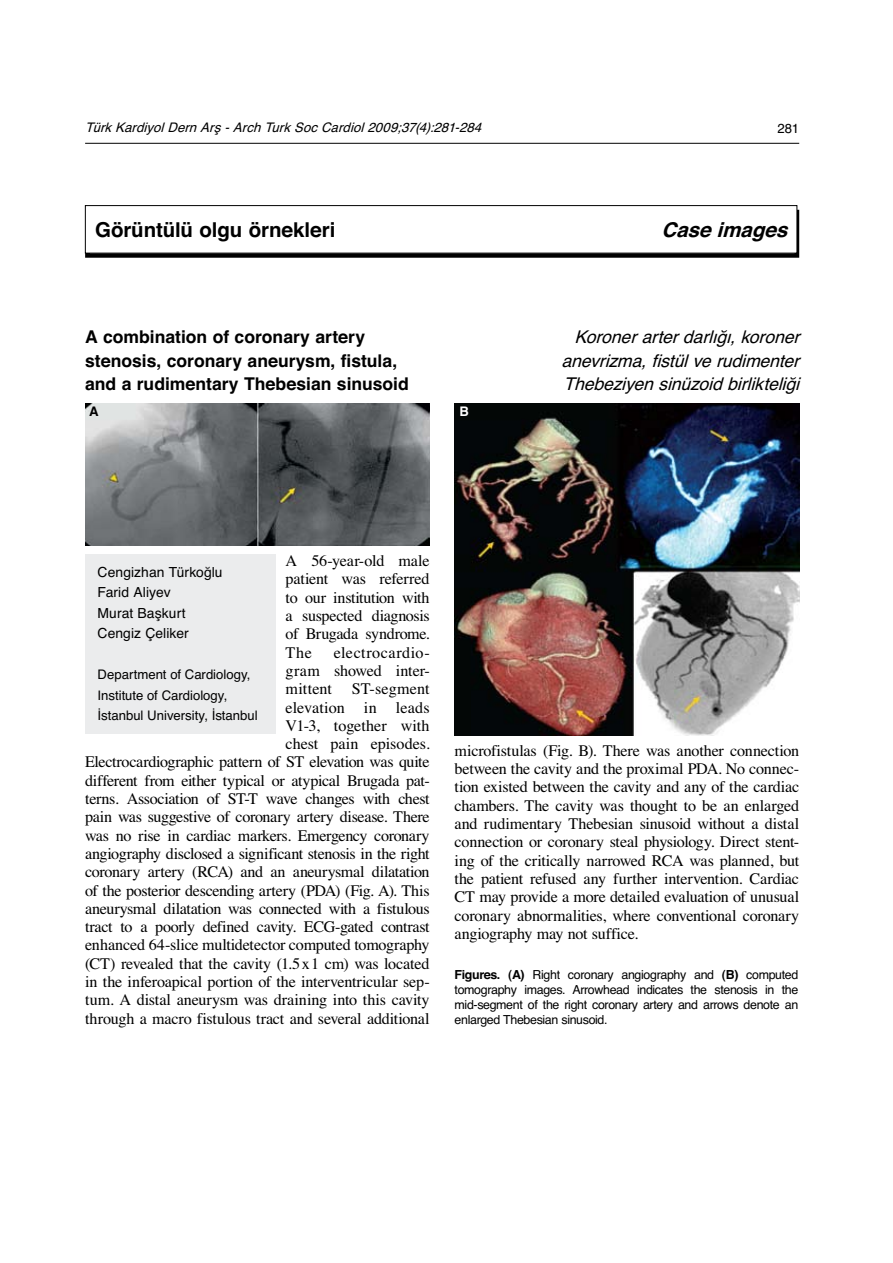
<style>
.page{position:relative;width:893px;height:1263px;background:#fff}
.page>*{position:absolute;margin:0;border:0;box-sizing:border-box;transform-origin:0 0}
.t1{font:700 20.55px "Helvetica";letter-spacing:-.005em;color:#000}
.t2{font:italic 700 20.55px "Helvetica";color:#000}
.t3{font:700 17.55px/23.4px "Helvetica";color:#000}
.t4{font:italic 17.55px/23.4px "Helvetica";letter-spacing:-.02em;color:#000;text-align:justify}
.t5{font:16.05px/18.3px "Times";letter-spacing:-.015em;color:#000;text-align:justify}
.t6{font:13.95px/20.5px "Helvetica";letter-spacing:.005em;color:#000}
.t7{font:13.2px/20.5px "Helvetica";color:#000}
.t8{font:italic 13.2px "Helvetica";color:#000}
.t9{font:700 13.2px "Helvetica";color:#000}
.t10{font:700 13.2px "Helvetica";color:#fff}
.t11{font:12.45px/15px "Helvetica";letter-spacing:-.03em;color:#000;text-align:justify}
.s1{font-weight:700}
</style>
<div class="page">
<hr style="left:85px;top:143px;width:714px;height:1px;background:#000">
<div style="left:85px;top:210px;width:714px;height:48px;border:4px solid #000"></div>
<div style="left:85px;top:206px;width:712px;height:47px;background:#fff"></div>
<div style="left:85px;top:205px;width:712px;height:48px;border:1px solid #000"></div>
<img style="left:85px;top:403px;width:345px;height:143px">
<img style="left:455px;top:403px;width:344px;height:333px">
<div style="left:85px;top:554px;width:190px;height:179px;background:#ebeced"></div>
<p class="t8" style="left:85px;top:123px;width:401px">Türk KardiyolDern Arş -Arch Turk Soc Cardiol2009;37(4):281-284</p>
<p class="t7" style="left:777px;top:119px;width:23px">281</p>
<p class="t1" style="left:95px;top:222px;width:242px">Görüntülü olgu örnekleri</p>
<p class="t2" style="left:661px;top:222px;width:132px">Case images</p>
<p class="t3" style="left:85px;top:327px;width:325px">A combination of coronary artery stenosis, coronary aneurysm, fistula, and a rudimentary Thebesian sinusoid</p>
<p class="t9" style="left:89px;top:407px;width:11px">A</p>
<p class="t10" style="left:459px;top:407px;width:11px">B</p>
<p class="t4" style="left:561px;top:327px;width:244px;text-indent:13px">Koronerarterdarlığı,koroner anevrizma,fistülve rudimenter Thebeziyen sinüzoid birlikteliği</p>
<p class="t5" style="left:286px;top:553px;width:146px">A 56-year-old male patient was referred to our institution with a suspected diagnosis of Brugada syndrome.<br>The</p>
<p class="t6" style="left:98px;top:563px;width:127px">Cengizhan Türkoğlu<br>Farid Aliyev<br>Murat Başkurt<br>Cengiz Çeliker</p>
<p class="t7" style="left:98px;top:666px;width:162px">Department of Cardiology,<br>Institute of Cardiology,<br>İstanbul University, İstanbul</p>
<p class="t5" style="left:85px;top:645px;width:346px;text-align:right">electrocardio-<br>gram showed inter-<br>mittent ST-segment<br>elevation in leads<br>V1-3, together with<br>chest pain episodes.<br>Electrocardiographic pattern of ST elevation was quite different from either typical or atypical Brugada pat&shy;terns. Association of ST-T wave changes with chest pain was suggestive of coronary artery disease. There was no rise in cardiac markers. Emergency coronary angiography disclosed a significant stenosis in the right coronary artery (RCA) and an aneurysmal dilatation of the posterior descending artery (PDA) (Fig. A). This aneurysmal dilatation was connected with a fistulous tract to a poorly defined cavity. ECG-gated contrast enhanced 64-slice multidetector computed tomography (CT) revealed that the cavity (1.5x1 cm) was located in the inferoapical portion of the interventricular sep&shy;tum. A distal aneurysm was draining into this cavity through a macro fistulous tract and several additional</p>
<p class="t5" style="left:455px;top:743px;width:346px">microfistulas (Fig. B). There was another connection between the cavity and the proximal PDA. No connec&shy;tion existed between the cavity and any of the cardiac chambers. The cavity was thought to be an enlarged and rudimentary Thebesian sinusoid without a distal connection or coronary steal physiology. Direct stent&shy;ing of the critically narrowed RCA was planned, but the patient refused any further intervention. Cardiac CT may provide a more detailed evaluation of unusual coronary abnormalities, where conventional coronary angiography may not suffice.</p>
<p class="t11" style="left:455px;top:969px;width:345px"><span class="s1">Figures. (A)</span> Right coronary angiography and <span class="s1">(B)</span> computed tomography images. Arrowhead indicates the stenosis in the mid-segment of the right coronary artery and arrows denote an enlarged Thebesian sinusoid.</p>
</div>
